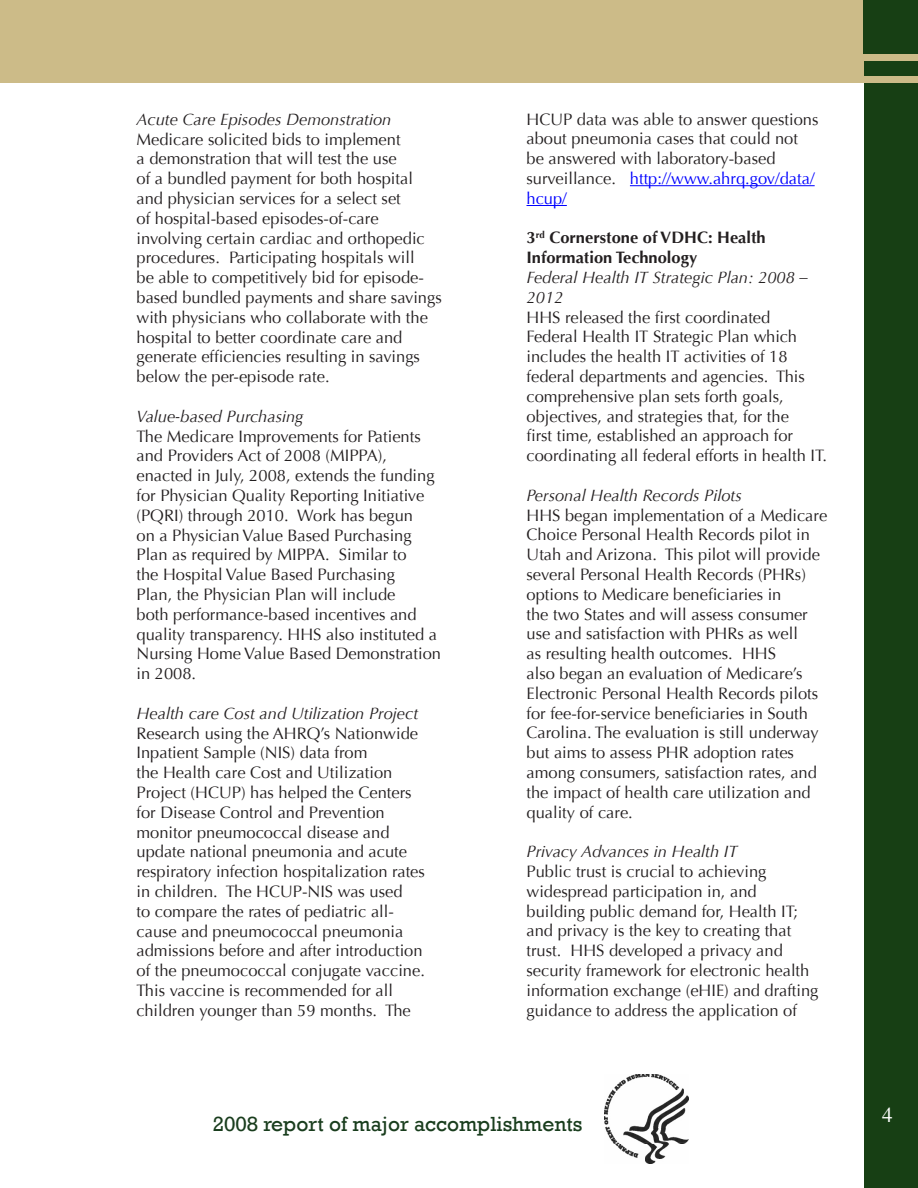
<style>
.page{position:relative;width:918px;height:1188px;background:#fff}
.page>*{position:absolute;margin:0;border:0;box-sizing:border-box;transform-origin:0 0}
.t1{font:21px "Rockwell";color:#193d1d}
.t2{font:21px "Times";color:#fff}
.t3{font:16.5px/19.8px "Optima";color:#231f20}
.Accomplishments_Titl{font:700 16.5px/19.8px "Optima";color:#231f20}
.s1{font-style:italic}
.s2{color:#00f}
</style>
<div class="page">
<div style="left:0;top:0;width:918px;height:83px;background:#cb8"></div>
<div style="left:863px;top:0;width:55px;height:54px;background:#173f14"></div>
<div style="left:865px;top:83px;width:53px;height:1105px;background:#173f14"></div>
<div style="left:865px;top:62px;width:53px;height:14px;background:#173f14"></div>
<img style="left:604px;top:1074px;width:85px;height:89px">
<hr style="left:630px;top:185px;width:185px;height:1px;background:#00f">
<hr style="left:526px;top:205px;width:41px;height:1px;background:#00f">
<p class="t3" style="left:136px;top:109px;width:307px"><span class="s1">Acute Care Episodes Demonstration </span>Medicare solicited bids to implement<br>a demonstration that will test the use<br>of a bundled payment for both hospital and physician services for a select set<br>of hospital-based episodes-of-care involving certain cardiac and orthopedic procedures. Participating hospitals will<br>be able to competitively bid for episode&shy;based bundled payments and share savings with physicians who collaborate with the hospital to better coordinate care and generate efficiencies resulting in savings below the per-episode rate.</p>
<p class="t3" style="left:136px;top:406px;width:306px"><span class="s1">Value-based Purchasing<br></span>The Medicare Improvements for Patients and Providers Act of 2008 (MIPPA), enacted in July, 2008, extends the funding for Physician Quality Reporting Initiative (PQRI) through 2010. Work has begun<br>on a Physician Value Based Purchasing Plan as required by MIPPA. Similar to<br>the Hospital Value Based Purchasing<br>Plan, the Physician Plan will include<br>both performance-based incentives and quality transparency. HHS also instituted a Nursing Home Value Based Demonstration in 2008.</p>
<p class="t3" style="left:136px;top:703px;width:290px"><span class="s1">Health care Cost and Utilization Project </span>Research using the AHRQ’s Nationwide Inpatient Sample (NIS) data from<br>the Health care Cost and Utilization Project (HCUP) has helped the Centers for Disease Control and Prevention monitor pneumococcal disease and update national pneumonia and acute respiratory infection hospitalization rates in children. The HCUP-NIS was used<br>to compare the rates of pediatric all&shy;cause and pneumococcal pneumonia admissions before and after introduction of the pneumococcal conjugate vaccine.<br>This vaccine is recommended for all children younger than 59 months. The</p>
<p class="t3" style="left:526px;top:109px;width:294px">HCUP data was able to answer questions about pneumonia cases that could not be answered with laboratory-based surveillance. <span class="s2">http://www.ahrq.gov/data/ hcup/</span></p>
<p class="Accomplishments_Titl" style="left:526px;top:228px;width:241px">3<sup>rd</sup> Cornerstone of VDHC: Health<br>Information Technology</p>
<p class="t3" style="left:526px;top:268px;width:302px"><span class="s1">Federal Health IT Strategic Plan: 2008 – 2012<br></span>HHS released the first coordinated<br>Federal Health IT Strategic Plan which includes the health IT activities of 18 federal departments and agencies. This comprehensive plan sets forth goals, objectives, and strategies that, for the<br>first time, established an approach for coordinating all federal efforts in health IT.</p>
<p class="t3" style="left:526px;top:486px;width:302px"><span class="s1">Personal Health Records Pilots<br></span>HHS began implementation of a Medicare Choice Personal Health Records pilot in Utah and Arizona. This pilot will provide several Personal Health Records (PHRs) options to Medicare beneficiaries in<br>the two States and will assess consumer use and satisfaction with PHRs as well<br>as resulting health outcomes. HHS<br>also began an evaluation of Medicare’s Electronic Personal Health Records pilots for fee-for-service beneficiaries in South Carolina. The evaluation is still underway but aims to assess PHR adoption rates among consumers, satisfaction rates, and the impact of health care utilization and quality of care.</p>
<p class="t3" style="left:526px;top:842px;width:294px"><span class="s1">Privacy Advances in Health IT<br></span>Public trust is crucial to achieving widespread participation in, and building public demand for, Health IT; and privacy is the key to creating that trust. HHS developed a privacy and security framework for electronic health information exchange (eHIE) and drafting guidance to address the application of</p>
<p class="t1" style="left:213px;top:1111px;width:371px">2008 report of major accomplishments</p>
<p class="t2" style="left:882px;top:1095px;width:12px">4</p>
</div>
